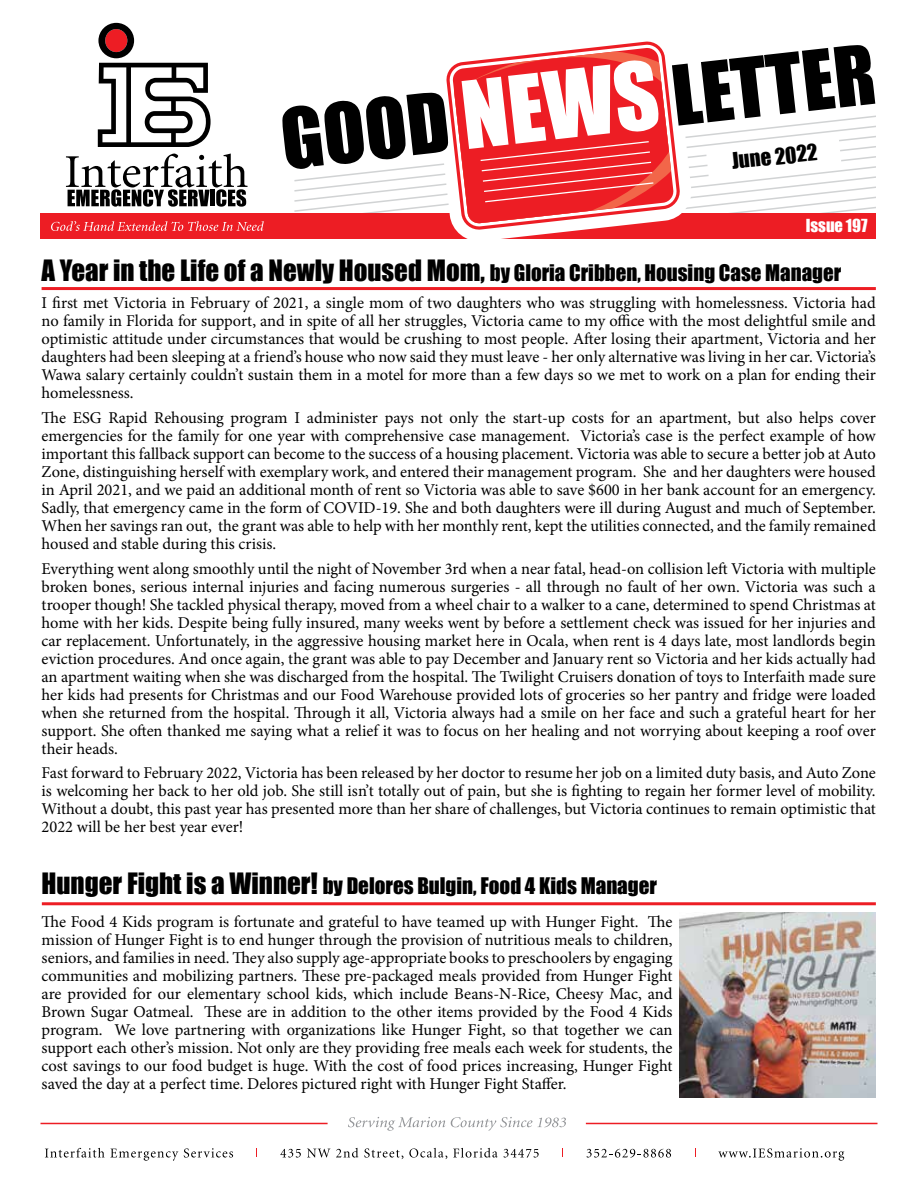
<style>
.page{position:relative;width:918px;height:1188px;background:#fff}
.page>*{position:absolute;margin:0;border:0;box-sizing:border-box;transform-origin:0 0}
.t1{font:21px "Impact";color:#000}
.t2{font:16.5px/18px "Minion Pro";color:#000;text-align:justify}
.t3{font:16.5px "Impact";color:#fff}
.s1{font-size:27px}
</style>
<div class="page">
<svg style="left:66px;top:154px;width:182px;height:53px"></svg>
<svg style="left:98px;top:23px;width:113px;height:124px"></svg>
<hr style="left:586px;top:1123px;width:292px;height:1px;background:#ed1d24">
<hr style="left:41px;top:1123px;width:287px;height:1px;background:#ed1d24">
<svg style="left:348px;top:1117px;width:97px;height:14px"></svg>
<svg style="left:451px;top:1117px;width:115px;height:14px"></svg>
<svg style="left:45px;top:1148px;width:133px;height:13px"></svg>
<svg style="left:184px;top:1148px;width:49px;height:10px"></svg>
<svg style="left:280px;top:1149px;width:21px;height:9px"></svg>
<svg style="left:307px;top:1149px;width:23px;height:9px"></svg>
<svg style="left:336px;top:1148px;width:22px;height:10px"></svg>
<svg style="left:364px;top:1148px;width:39px;height:11px"></svg>
<svg style="left:409px;top:1148px;width:38px;height:11px"></svg>
<svg style="left:453px;top:1148px;width:86px;height:10px"></svg>
<svg style="left:587px;top:1149px;width:84px;height:9px"></svg>
<svg style="left:718px;top:1148px;width:126px;height:13px"></svg>
<div style="left:40px;top:214px;width:838px;height:25px;background:#ed1d24"></div>
<svg style="left:457px;top:232px;width:106px;height:6px"></svg>
<div style="left:877px;top:20px;width:29px;height:270px;background:#fff"></div>
<svg style="left:51px;top:221px;width:213px;height:10px"></svg>
<svg style="left:282px;top:45px;width:593px;height:187px"></svg>
<div style="left:720px;top:216px;width:156px;height:22px;background:#ed1d24"></div>
<hr style="left:42px;top:287px;width:834px;height:3px;background:#ed1d24">
<hr style="left:42px;top:902px;width:834px;height:3px;background:#ed1d24">
<img style="left:679px;top:913px;width:197px;height:185px">
<p class="t1" style="left:730px;top:145px;width:88px;rotate:-6deg">June 2022</p>
<p class="t3" style="left:806px;top:212px;width:63px">Issue 197</p>
<p class="t1" style="left:42px;top:257px;width:801px"><span class="s1">A Year in the Life of a Newly Housed Mom,</span> by Gloria Cribben, Housing Case Manager</p>
<p class="t2" style="left:42px;top:294px;width:836px">I first met Victoria in February of 2021, a single mom of two daughters who was struggling with homelessness. Victoria had no family in Florida for support, and in spite of all her struggles, Victoria came to my office with the most delightful smile and optimistic attitude under circumstances that would be crushing to most people. After losing their apartment, Victoria and her daughters had been sleeping at a friend’s house who now said they must leave - her only alternative was living in her car. Victoria’s Wawa salary certainly couldn’t sustain them in a motel for more than a few days so we met to work on a plan for ending their homelessness.</p>
<p class="t2" style="left:42px;top:409px;width:836px">The ESG Rapid Rehousing program I administer pays not only the start-up costs for an apartment, but also helps cover emergencies for the family for one year with comprehensive case management. Victoria’s case is the perfect example of how important this fallback support can become to the success of a housing placement. Victoria was able to secure a better job at Auto Zone, distinguishing herself with exemplary work, and entered their management program. She and her daughters were housed in April 2021, and we paid an additional month of rent so Victoria was able to save $600 in her bank account for an emergency.<br>Sadly, that emergency came in the form of COVID-19. She and both daughters were ill during August and much of September.<br>When her savings ran out, the grant was able to help with her monthly rent, kept the utilities connected, and the family remained housed and stable during this crisis.</p>
<p class="t2" style="left:42px;top:559px;width:836px">Everything went along smoothly until the night of November 3rd when a near fatal, head-on collision left Victoria with multiple broken bones, serious internal injuries and facing numerous surgeries - all through no fault of her own. Victoria was such a trooper though! She tackled physical therapy, moved from a wheel chair to a walker to a cane, determined to spend Christmas at home with her kids. Despite being fully insured, many weeks went by before a settlement check was issued for her injuries and car replacement. Unfortunately, in the aggressive housing market here in Ocala, when rent is 4 days late, most landlords begin eviction procedures. And once again, the grant was able to pay December and January rent so Victoria and her kids actually had an apartment waiting when she was discharged from the hospital. The Twilight Cruisers donation of toys to Interfaith made sure her kids had presents for Christmas and our Food Warehouse provided lots of groceries so her pantry and fridge were loaded when she returned from the hospital. Through it all, Victoria always had a smile on her face and such a grateful heart for her support. She often thanked me saying what a relief it was to focus on her healing and not worrying about keeping a roof over their heads.</p>
<p class="t2" style="left:42px;top:764px;width:836px">Fast forward to February 2022, Victoria has been released by her doctor to resume her job on a limited duty basis, and Auto Zone is welcoming her back to her old job. She still isn’t totally out of pain, but she is fighting to regain her former level of mobility.<br>Without a doubt, this past year has presented more than her share of challenges, but Victoria continues to remain optimistic that 2022 will be her best year ever!</p>
<p class="t1" style="left:42px;top:869px;width:617px"><span class="s1">Hunger Fight is a Winner!</span> by Delores Bulgin, Food 4 Kids Manager</p>
<p class="t2" style="left:42px;top:913px;width:633px">The Food 4 Kids program is fortunate and grateful to have teamed up with Hunger Fight. The mission of Hunger Fight is to end hunger through the provision of nutritious meals to children, seniors, and families in need. They also supply age-appropriate books to preschoolers by engaging communities and mobilizing partners. These pre-packaged meals provided from Hunger Fight are provided for our elementary school kids, which include Beans-N-Rice, Cheesy Mac, and Brown Sugar Oatmeal. These are in addition to the other items provided by the Food 4 Kids program. We love partnering with organizations like Hunger Fight, so that together we can support each other’s mission. Not only are they providing free meals each week for students, the cost savings to our food budget is huge. With the cost of food prices increasing, Hunger Fight saved the day at a perfect time. Delores pictured right with Hunger Fight Staffer.</p>
</div>
